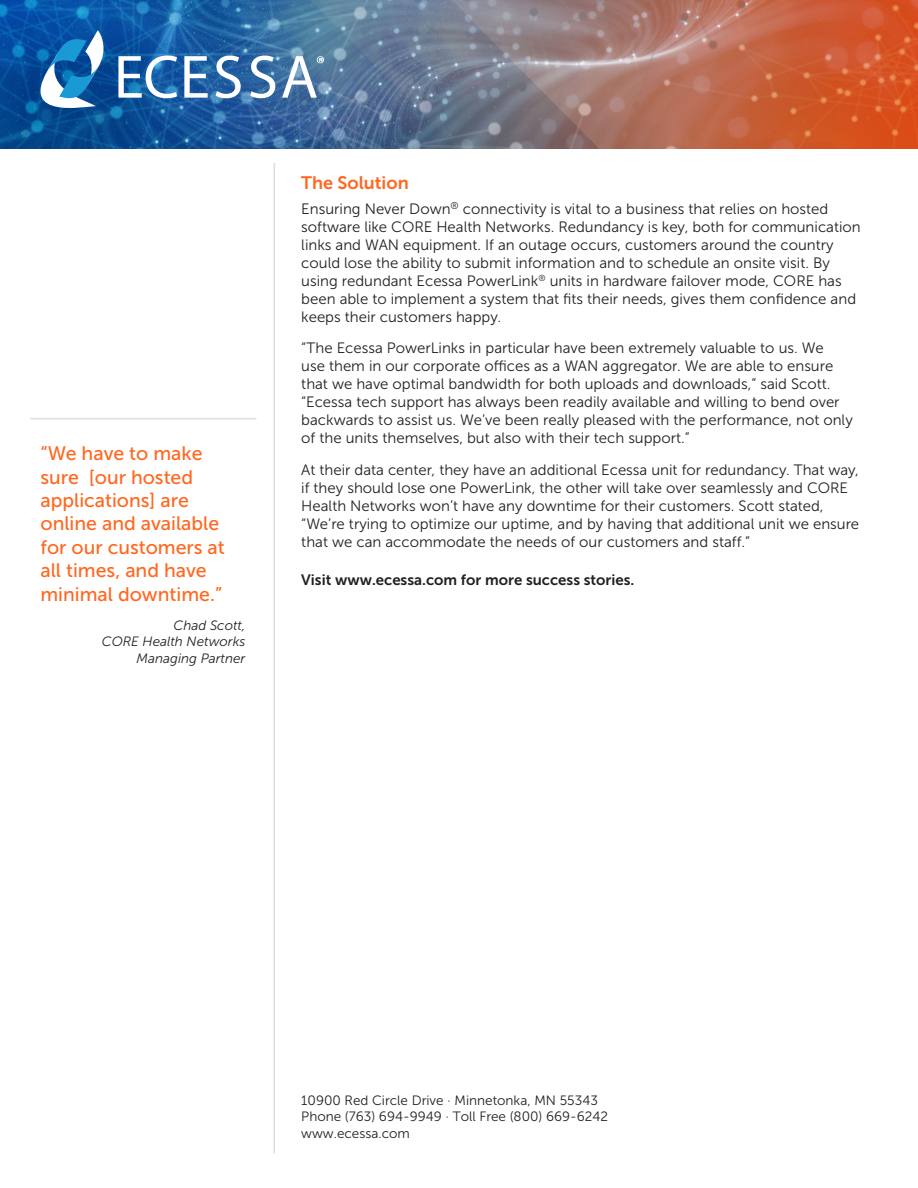
<style>
.page{position:relative;width:918px;height:1188px;background:#fff}
.page>*{position:absolute;margin:0;border:0;box-sizing:border-box;transform-origin:0 0}
.Paragraph_Style_1{font:19.5px/23.4px "Museo Sans 500";color:#ff671f}
.Last_Paragraph{font:18px "Museo Sans 700";color:#ff671f}
.Last_Paragraph-2{font:15px/18px "Museo Sans 300";color:#231f20}
.Last_Paragraph-3{font:15px "Museo Sans 700";color:#231f20}
.Last_Paragraph-4{font:13.5px/16.2px "Museo Sans 300";color:#231f20}
.Paragraph_Style_2{font:italic 13.5px/16.2px "Museo Sans 300";color:#231f20;text-align:right}
</style>
<div class="page">
<hr style="left:274px;top:163px;width:1px;height:990px;background:#dcdddf">
<img style="left:0;top:0;width:918px;height:148px">
<svg style="left:40px;top:30px;width:68px;height:78px"></svg>
<svg style="left:118px;top:56px;width:59px;height:42px"></svg>
<svg style="left:184px;top:56px;width:24px;height:42px"></svg>
<svg style="left:216px;top:56px;width:25px;height:42px"></svg>
<svg style="left:250px;top:56px;width:25px;height:42px"></svg>
<svg style="left:282px;top:56px;width:42px;height:42px"></svg>
<hr style="left:30px;top:418px;width:226px;height:1px;background:#dcdddf">
<p class="Paragraph_Style_1" style="left:40px;top:442px;width:186px">“We have to make sure [our hosted applications] are online and available for our customers at all times, and have minimal downtime.”</p>
<p class="Paragraph_Style_2" style="left:102px;top:618px;width:145px">Chad Scott,<br>CORE Health Networks<br>Managing Partner</p>
<p class="Last_Paragraph" style="left:301px;top:173px;width:109px">The Solution</p>
<p class="Last_Paragraph-2" style="left:301px;top:200px;width:561px">Ensuring Never Down<sup>®</sup> connectivity is vital to a business that relies on hosted software like CORE Health Networks. Redundancy is key, both for communication links and WAN equipment. If an outage occurs, customers around the country could lose the ability to submit information and to schedule an onsite visit. By using redundant Ecessa PowerLink<sup>®</sup> units in hardware failover mode, CORE has been able to implement a system that fits their needs, gives them confidence and keeps their customers happy.</p>
<p class="Last_Paragraph-2" style="left:301px;top:339px;width:553px">“The Ecessa PowerLinks in particular have been extremely valuable to us. We<br>use them in our corporate offices as a WAN aggregator. We are able to ensure that we have optimal bandwidth for both uploads and downloads,” said Scott. “Ecessa tech support has always been readily available and willing to bend over backwards to assist us. We’ve been really pleased with the performance, not only of the units themselves, but also with their tech support.”</p>
<p class="Last_Paragraph-2" style="left:301px;top:461px;width:559px">At their data center, they have an additional Ecessa unit for redundancy. That way, if they should lose one PowerLink, the other will take over seamlessly and CORE Health Networks won’t have any downtime for their customers. Scott stated, “We’re trying to optimize our uptime, and by having that additional unit we ensure that we can accommodate the needs of our customers and staff.”</p>
<p class="Last_Paragraph-3" style="left:301px;top:571px;width:335px">Visit www.ecessa.com for more success stories.</p>
<p class="Last_Paragraph-4" style="left:301px;top:1093px;width:308px">10900 Red Circle Drive · Minnetonka, MN 55343<br>Phone (763) 694-9949 · Toll Free (800) 669-6242 www.ecessa.com</p>
</div>
